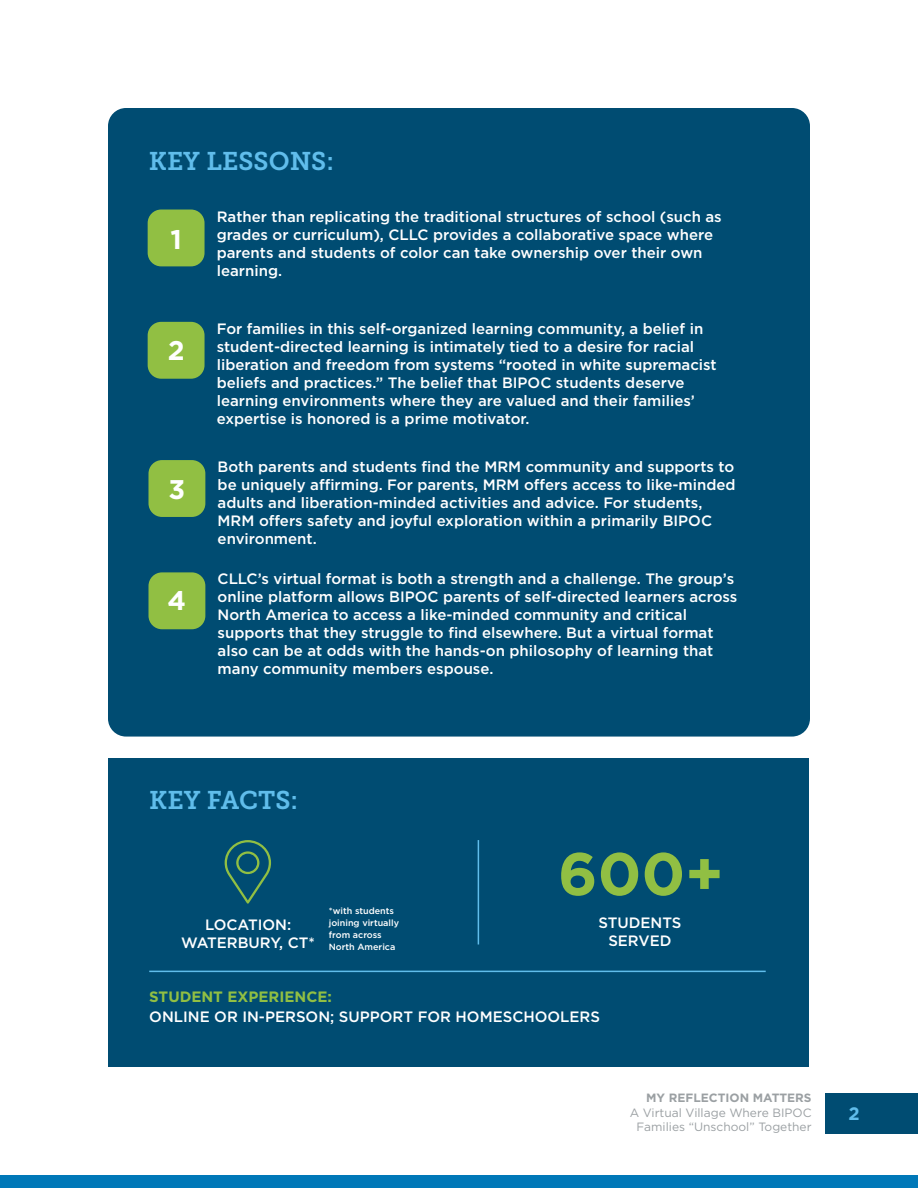
<style>
.page{position:relative;width:918px;height:1188px;background:#fff}
.page>*{position:absolute;margin:0;border:0;box-sizing:border-box;transform-origin:0 0}
.t1{font:700 60px "Gotham";color:#91bf43}
.t2{font:700 27px "Gotham";color:#fff}
.t3{font:25.5px "Museo Slab 700";color:#60bdeb}
.t4{font:700 18px "Gotham";color:#60bdeb}
.t5{font:500 15px/18px "Gotham";color:#fff}
.t6{font:700 15px "Gotham";color:#91bf43}
.t7{font:12px/14.4px "Gotham";color:#9ba0a3;text-align:center}
.t8{font:700 12px "Gotham";color:#9ba0a3}
.t9{font:500 9px/12px "Gotham";color:#fff}
</style>
<div class="page">
<div style="left:825px;top:1093px;width:93px;height:40px;background:#004c72"></div>
<div style="left:0;top:1176px;width:918px;height:12px;background:#0078b8"></div>
<div style="left:109px;top:758px;width:700px;height:308px;background:#004c72"></div>
<hr style="left:149px;top:971px;width:617px;height:1px;background:#60bdeb">
<hr style="left:478px;top:840px;width:1px;height:105px;background:#60bdeb">
<svg style="left:225px;top:840px;width:46px;height:64px"></svg>
<div style="left:108px;top:108px;width:702px;height:629px;background:#004c72;border-radius:18px"></div>
<div style="left:148px;top:210px;width:57px;height:56px;background:#91bf43;border-radius:13px"></div>
<div style="left:148px;top:322px;width:57px;height:57px;background:#91bf43;border-radius:13px"></div>
<div style="left:148px;top:460px;width:57px;height:57px;background:#91bf43;border-radius:13px"></div>
<div style="left:148px;top:572px;width:57px;height:57px;background:#91bf43;border-radius:13px"></div>
<h3 class="t3" style="left:149px;top:146px;width:187px">KEY LESSONS:</h3>
<h2 class="t2" style="left:170px;top:221px;width:13px">1</h2>
<h2 class="t2" style="left:168px;top:332px;width:18px">2</h2>
<h2 class="t2" style="left:169px;top:472px;width:18px">3</h2>
<h2 class="t2" style="left:168px;top:583px;width:20px">4</h2>
<p class="t5" style="left:217px;top:207px;width:507px">Rather than replicating the traditional structures of school (such as grades or curriculum), CLLC provides a collaborative space where parents and students of color can take ownership over their own learning.</p>
<p class="t5" style="left:217px;top:319px;width:502px">For families in this self-organized learning community, a belief in student-directed learning is intimately tied to a desire for racial liberation and freedom from systems “rooted in white supremacist beliefs and practices.” The belief that BIPOC students deserve learning environments where they are valued and their families’ expertise is honored is a prime motivator.</p>
<p class="t5" style="left:218px;top:458px;width:520px">Both parents and students find the MRM community and supports to be uniquely affirming. For parents, MRM offers access to like-minded adults and liberation-minded activities and advice. For students, MRM offers safety and joyful exploration within a primarily BIPOC environment.</p>
<p class="t5" style="left:218px;top:570px;width:521px">CLLC’s virtual format is both a strength and a challenge. The group’s online platform allows BIPOC parents of self-directed learners across North America to access a like-minded community and critical supports that they struggle to find elsewhere. But a virtual format also can be at odds with the hands-on philosophy of learning that many community members espouse.</p>
<h3 class="t3" style="left:149px;top:786px;width:150px">KEY FACTS:</h3>
<p class="t5" style="left:181px;top:915px;width:135px;text-align:center">LOCATION:<br>WATERBURY, CT*</p>
<p class="t9" style="left:329px;top:904px;width:72px">*with students joining virtually from across<br>North America</p>
<p class="t6" style="left:149px;top:986px;width:184px">STUDENT EXPERIENCE:</p>
<h1 class="t1" style="left:558px;top:834px;width:167px">600+</h1>
<p class="t5" style="left:598px;top:914px;width:85px;text-align:center">STUDENTS<br>SERVED</p>
<p class="t5" style="left:149px;top:1008px;width:452px">ONLINE OR IN-PERSON; SUPPORT FOR HOMESCHOOLERS</p>
<p class="t8" style="left:646px;top:1090px;width:167px">MY REFLECTION MATTERS</p>
<p class="t7" style="left:630px;top:1105px;width:183px">A Virtual Village Where BIPOC<br>Families “Unschool” Together</p>
<p class="t4" style="left:848px;top:1102px;width:13px">2</p>
</div>
